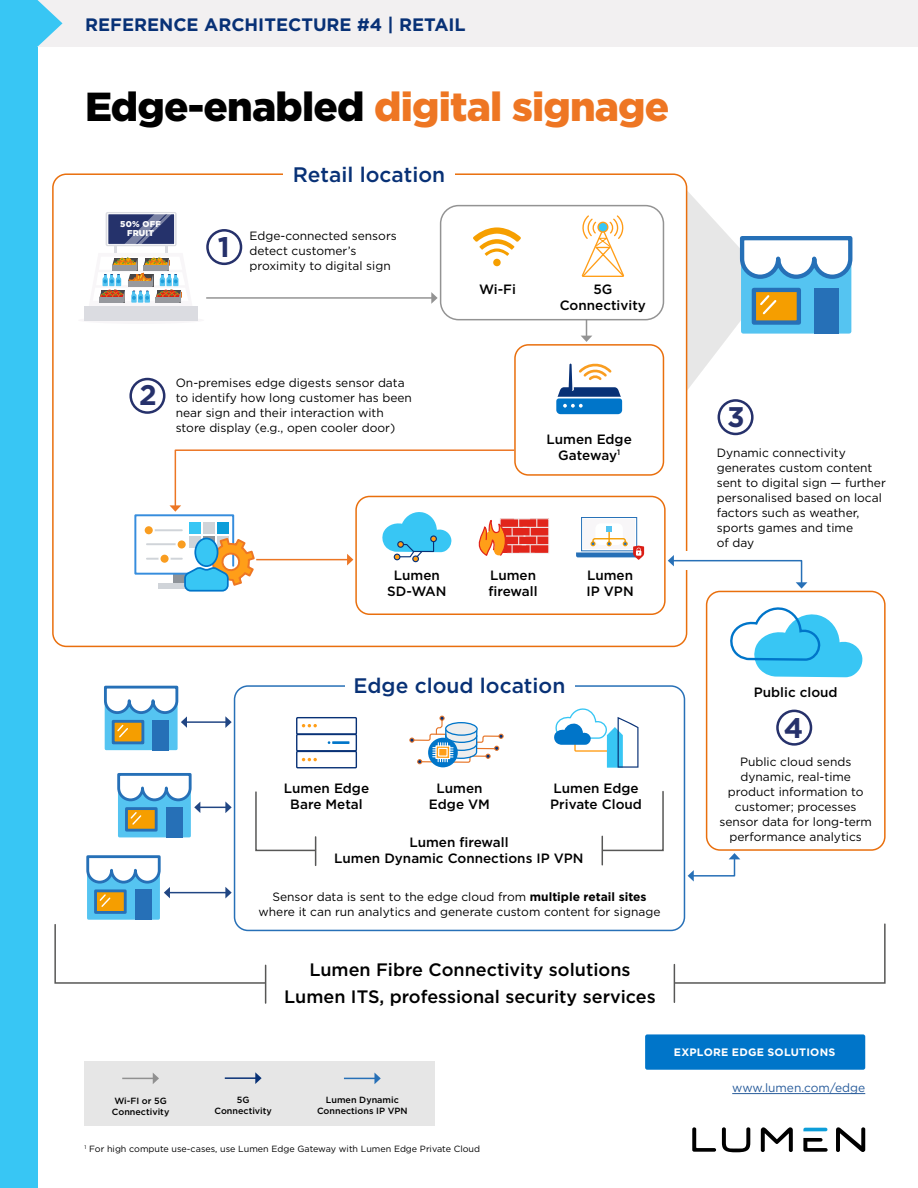
<style>
.page{position:relative;width:918px;height:1188px;background:#fff}
.page>*{position:absolute;margin:0;border:0;box-sizing:border-box;transform-origin:0 0}
.t1{font:900 40.5px "Gotham";letter-spacing:-.02em;color:#ee7623}
.t2{font:700 28.35px "Gotham";color:#26316b}
.t3{font:500 21px "Gotham";color:#083176}
.t4{font:500 18px "Gotham";color:#000}
.t5{font:700 18px "Gotham";color:#083176}
.t6{font:500 13.5px/16.2px "Gotham";color:#000;text-align:center}
.t7{font:12px/15px "Gotham";color:#000}
.t8{font:12px "Gotham";color:#275b9b}
.t9{font:700 10.8px "Gotham";letter-spacing:.025em;color:#fff}
.t10{font:9px "Gotham";color:#000}
.t11{font:500 9px/10.8px "Gotham";color:#000;text-align:center}
.t12{font:900 8.4px/9.3px "Gotham";letter-spacing:.025em;color:#fff;text-align:center}
.s1{color:#000}
.s2{font-weight:700}
</style>
<div class="page">
<svg style="left:556px;top:363px;width:66px;height:51px"></svg>
<div style="left:514px;top:344px;width:150px;height:132px;border:2px solid #e96f0d;border-radius:14px"></div>
<hr style="left:207px;top:297px;width:225px;height:2px;background:#878787">
<svg style="left:431px;top:292px;width:7px;height:12px"></svg>
<svg style="left:581px;top:320px;width:11px;height:22px"></svg>
<div style="left:355px;top:496px;width:311px;height:119px;border:2px solid #e96f0d;border-radius:14px"></div>
<div style="left:440px;top:205px;width:224px;height:115px;border:2px solid #878787;border-radius:18px"></div>
<div style="left:206px;top:229px;width:36px;height:36px;border:3px solid #26316b;border-radius:50%"></div>
<div style="left:129px;top:378px;width:36px;height:36px;border:3px solid #26316b;border-radius:50%"></div>
<svg style="left:687px;top:190px;width:166px;height:201px"></svg>
<svg style="left:78px;top:317px;width:126px;height:7px"></svg>
<div style="left:85px;top:306px;width:113px;height:14px;background:#dbdce1"></div>
<div style="left:106px;top:212px;width:71px;height:34px;background:#e4e5e9;border-radius:2px"></div>
<div style="left:108px;top:213px;width:67px;height:32px;border:1px solid #fff"></div>
<svg style="left:99px;top:214px;width:83px;height:89px"></svg>
<div style="left:0;top:0;width:37px;height:1188px;background:#38c6f4"></div>
<div style="left:37px;top:0;width:881px;height:47px;background:#f2f0f1"></div>
<svg style="left:37px;top:0;width:25px;height:47px"></svg>
<svg style="left:554px;top:708px;width:85px;height:60px"></svg>
<div style="left:296px;top:717px;width:61px;height:18px;border:1px solid #083176"></div>
<div style="left:296px;top:734px;width:61px;height:17px;border:1px solid #083176"></div>
<div style="left:296px;top:751px;width:61px;height:17px;border:1px solid #083176"></div>
<svg style="left:302px;top:724px;width:15px;height:3px"></svg>
<svg style="left:302px;top:758px;width:15px;height:3px"></svg>
<hr style="left:332px;top:741px;width:17px;height:3px;background:#0075c9">
<div style="left:428px;top:738px;width:30px;height:29px;background:#0075c9;border-radius:50%"></div>
<svg style="left:409px;top:716px;width:95px;height:48px"></svg>
<svg style="left:255px;top:791px;width:409px;height:74px"></svg>
<div style="left:119px;top:775px;width:70px;height:61px;background:#55c4f1"></div>
<div style="left:118px;top:774px;width:73px;height:63px;border:3px solid #55c4f1"></div>
<div style="left:127px;top:808px;width:30px;height:23px;background:#f59e00"></div>
<div style="left:166px;top:807px;width:16px;height:30px;background:#2670b7"></div>
<div style="left:125px;top:807px;width:33px;height:25px;border:3px solid #2670b7"></div>
<svg style="left:117px;top:773px;width:115px;height:53px"></svg>
<div style="left:88px;top:858px;width:71px;height:60px;background:#55c4f1"></div>
<div style="left:87px;top:856px;width:73px;height:64px;border:3px solid #55c4f1"></div>
<div style="left:96px;top:891px;width:30px;height:22px;background:#f59e00"></div>
<div style="left:135px;top:890px;width:16px;height:30px;background:#2670b7"></div>
<div style="left:94px;top:889px;width:33px;height:25px;border:3px solid #2670b7"></div>
<hr style="left:169px;top:892px;width:57px;height:1px;background:#083176">
<svg style="left:86px;top:855px;width:84px;height:53px"></svg>
<svg style="left:225px;top:887px;width:7px;height:11px"></svg>
<svg style="left:109px;top:739px;width:65px;height:7px"></svg>
<div style="left:105px;top:687px;width:73px;height:63px;border:3px solid #55c4f1"></div>
<div style="left:113px;top:721px;width:31px;height:22px;background:#f59e00"></div>
<div style="left:153px;top:720px;width:16px;height:30px;background:#2670b7"></div>
<div style="left:112px;top:720px;width:32px;height:24px;border:3px solid #2670b7"></div>
<hr style="left:186px;top:721px;width:40px;height:2px;background:#083176">
<svg style="left:104px;top:685px;width:83px;height:54px"></svg>
<svg style="left:225px;top:716px;width:7px;height:12px"></svg>
<svg style="left:473px;top:227px;width:48px;height:29px"></svg>
<div style="left:493px;top:259px;width:8px;height:7px;background:#f69f00;border-radius:50%"></div>
<div style="left:706px;top:591px;width:180px;height:260px;border:2px solid #e96f0d;border-radius:14px"></div>
<div style="left:776px;top:710px;width:36px;height:36px;border:3px solid #26316b;border-radius:50%"></div>
<svg style="left:730px;top:607px;width:133px;height:70px"></svg>
<svg style="left:668px;top:555px;width:139px;height:34px"></svg>
<div style="left:718px;top:399px;width:36px;height:36px;border:3px solid #26316b;border-radius:50%"></div>
<svg style="left:688px;top:853px;width:52px;height:29px"></svg>
<div style="left:582px;top:518px;width:55px;height:33px;background:#f8f6f8"></div>
<div style="left:581px;top:517px;width:56px;height:34px;border:1px solid #2670b7"></div>
<div style="left:595px;top:523px;width:28px;height:22px;background:#fff;border-radius:5px"></div>
<svg style="left:576px;top:526px;width:68px;height:34px"></svg>
<svg style="left:134px;top:449px;width:416px;height:143px"></svg>
<div style="left:430px;top:535px;width:7px;height:7px;border:1px solid #083176;border-radius:50%"></div>
<div style="left:645px;top:1034px;width:220px;height:36px;background:#0075c9;border-radius:2px"></div>
<svg style="left:692px;top:1127px;width:24px;height:25px"></svg>
<svg style="left:722px;top:1127px;width:28px;height:25px"></svg>
<svg style="left:761px;top:1127px;width:32px;height:25px"></svg>
<svg style="left:803px;top:1128px;width:24px;height:3px"></svg>
<svg style="left:803px;top:1138px;width:25px;height:14px"></svg>
<svg style="left:836px;top:1127px;width:29px;height:25px"></svg>
<hr style="left:732px;top:1093px;width:133px;height:1px;background:#275b9b">
<svg style="left:581px;top:215px;width:44px;height:62px"></svg>
<svg style="left:54px;top:923px;width:832px;height:61px"></svg>
<div style="left:265px;top:975px;width:410px;height:20px;background:#fff;border-radius:10px"></div>
<hr style="left:265px;top:965px;width:1px;height:38px;background:#575756">
<hr style="left:674px;top:965px;width:1px;height:37px;background:#575756">
<div style="left:85px;top:1061px;width:350px;height:65px;background:#e6e6e6"></div>
<hr style="left:345px;top:1078px;width:30px;height:1px;background:#2770b7">
<svg style="left:374px;top:1073px;width:7px;height:11px"></svg>
<hr style="left:123px;top:1078px;width:30px;height:1px;background:#878787">
<svg style="left:153px;top:1073px;width:6px;height:11px"></svg>
<hr style="left:226px;top:1077px;width:30px;height:2px;background:#083176">
<svg style="left:255px;top:1072px;width:7px;height:12px"></svg>
<h3 class="t5" style="left:85px;top:12px;width:382px">REFERENCE ARCHITECTURE #4 | RETAIL</h3>
<h1 class="t1" style="left:85px;top:79px;width:586px"><span class="s1">Edge-enabled</span> digital signage</h1>
<p class="t12" style="left:120px;top:219px;width:42px">50% OFF<br>FRUIT</p>
<h2 class="t2" style="left:218px;top:228px;width:13px">1</h2>
<h3 class="t3" style="left:293px;top:160px;width:154px">Retail location</h3>
<p class="t7" style="left:249px;top:228px;width:149px">Edge-connected sensors detect customer’s proximity to digital sign</p>
<h2 class="t2" style="left:139px;top:377px;width:19px">2</h2>
<p class="t7" style="left:176px;top:375px;width:238px">On-premises edge digests sensor data to identify how long customer has been near sign and their interaction with store display (e.g., open cooler door)</p>
<p class="t6" style="left:479px;top:281px;width:38px">Wi-Fi</p>
<p class="t6" style="left:560px;top:281px;width:88px">5G<br>Connectivity</p>
<p class="t6" style="left:547px;top:431px;width:87px">Lumen Edge<br>Gateway<sup>1</sup></p>
<p class="t6" style="left:387px;top:567px;width:61px">Lumen<br>SD-WAN</p>
<p class="t6" style="left:489px;top:567px;width:51px;text-align:left">Lumen firewall</p>
<p class="t6" style="left:587px;top:567px;width:49px;text-align:left">Lumen<br>IP VPN</p>
<h2 class="t2" style="left:727px;top:398px;width:19px">3</h2>
<p class="t7" style="left:717px;top:445px;width:171px">Dynamic connectivity generates custom content sent to digital sign — further personalised based on local factors such as weather, sports games and time<br>of day</p>
<h3 class="t3" style="left:354px;top:671px;width:213px">Edge cloud location</h3>
<p class="t6" style="left:284px;top:780px;width:87px">Lumen Edge<br>Bare Metal</p>
<p class="t6" style="left:429px;top:780px;width:63px">Lumen<br>Edge VM</p>
<p class="t6" style="left:550px;top:780px;width:93px;text-align:left">Lumen Edge<br>Private Cloud</p>
<p class="t6" style="left:334px;top:834px;width:251px;line-height:15.6px">Lumen firewall<br>Lumen Dynamic Connections IP VPN</p>
<p class="t7" style="left:259px;top:889px;width:403px;text-align:center">Sensor data is sent to the edge cloud from <span class="s2">multiple retail sites </span>where it can run analytics and generate custom content for signage</p>
<p class="t6" style="left:754px;top:684px;width:85px">Public cloud</p>
<h2 class="t2" style="left:784px;top:709px;width:21px">4</h2>
<p class="t7" style="left:719px;top:754px;width:154px;text-align:center">Public cloud sends dynamic, real-time product information to customer; processes sensor data for long-term performance analytics</p>
<h3 class="t4" style="left:309px;top:958px;width:323px">Lumen Fibre Connectivity solutions</h3>
<h3 class="t4" style="left:284px;top:985px;width:373px">Lumen ITS, professional security services</h3>
<p class="t11" style="left:112px;top:1095px;width:59px;text-align:left">Wi-FI or 5G<br>Connectivity</p>
<p class="t11" style="left:214px;top:1094px;width:59px">5G<br>Connectivity</p>
<p class="t11" style="left:317px;top:1094px;width:92px">Lumen Dynamic<br>Connections IP VPN</p>
<p class="t10" style="left:85px;top:1143px;width:397px"><sup>1</sup> For high compute use-cases, use Lumen Edge Gateway with Lumen Edge Private Cloud</p>
<p class="t9" style="left:674px;top:1045px;width:163px">EXPLORE EDGE SOLUTIONS</p>
<p class="t8" style="left:732px;top:1080px;width:135px">www.lumen.com/edge</p>
</div>
